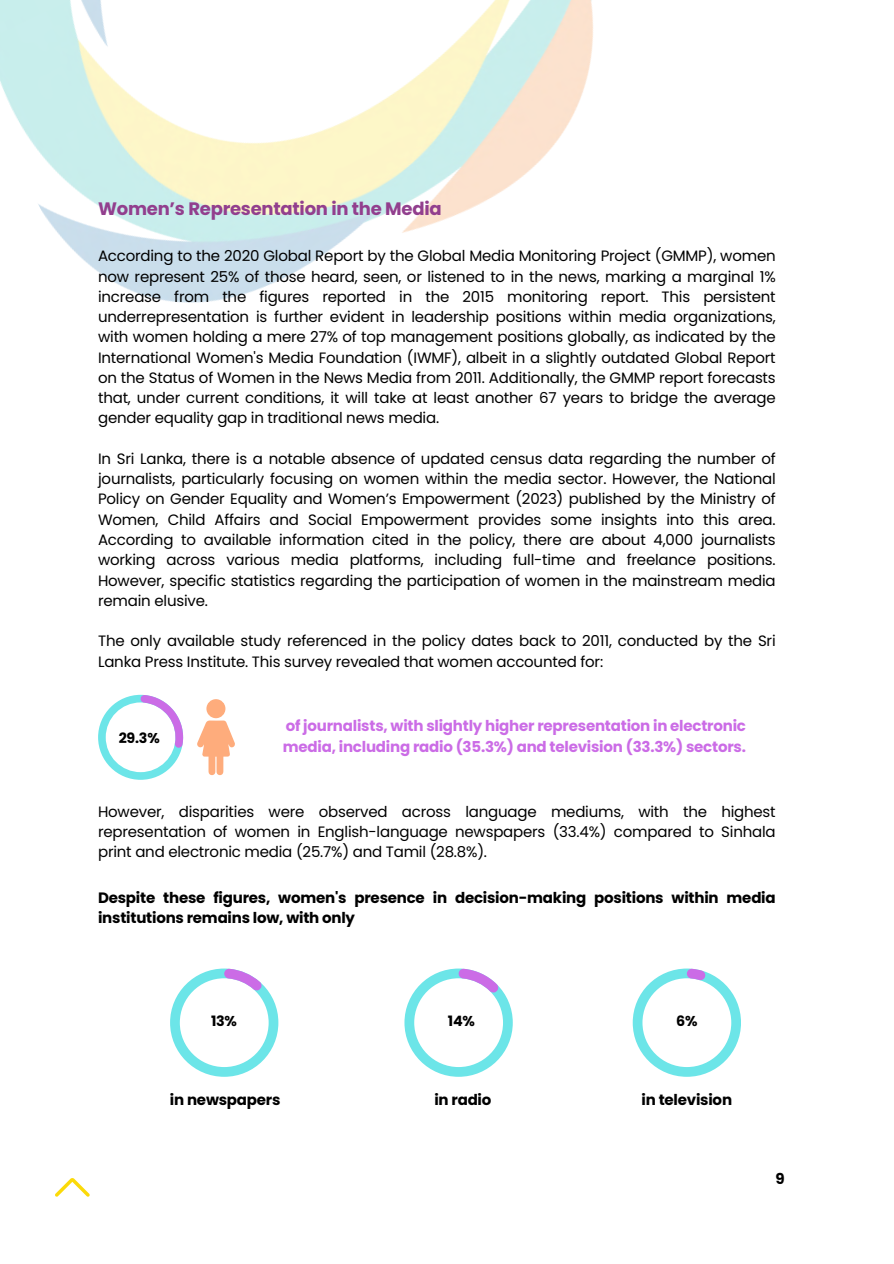
<style>
.page{position:relative;width:894px;height:1264px;background:#fff}
.page>*{position:absolute;margin:0;border:0;box-sizing:border-box;transform-origin:0 0}
.t1{font:700 18px "Poppins";letter-spacing:-.015em;color:#923f8e}
.t2{font:15px/20.2px "Poppins";letter-spacing:-.015em;color:#000;text-align:justify}
.t3{font:700 15px/20.2px "Poppins";letter-spacing:-.015em;color:#000}
.t4{font:700 15px/20.2px "Poppins";letter-spacing:-.015em;color:#cb6ce6}
.t5{font:700 14.25px "Poppins";color:#000}
</style>
<div class="page">
<svg style="left:98px;top:694px;width:85px;height:85px"></svg>
<svg style="left:197px;top:720px;width:38px;height:55px"></svg>
<div style="left:206px;top:699px;width:19px;height:19px;background:#feac7c;border-radius:50%"></div>
<svg style="left:170px;top:968px;width:108px;height:108px"></svg>
<svg style="left:404px;top:968px;width:108px;height:108px"></svg>
<svg style="left:632px;top:968px;width:108px;height:108px"></svg>
<img style="left:0;top:0;width:593px;height:303px">
<svg style="left:55px;top:1178px;width:35px;height:18px"></svg>
<h2 class="t1" style="left:98px;top:196px;width:345px">Women’s Representation in the Media</h2>
<h2 class="t2" style="left:98px;top:246px;width:679px">According to the 2020 Global Report by the Global Media Monitoring Project (GMMP), women now represent 25% of those heard, seen, or listened to in the news, marking a marginal 1% increase from the figures reported in the 2015 monitoring report. This persistent underrepresentation is further evident in leadership positions within media organizations, with women holding a mere 27% of top management positions globally, as indicated by the International Women's Media Foundation (IWMF), albeit in a slightly outdated Global Report on the Status of Women in the News Media from 2011. Additionally, the GMMP report forecasts that, under current conditions, it will take at least another 67 years to bridge the average gender equality gap in traditional news media.</h2>
<h2 class="t2" style="left:98px;top:448px;width:679px">In Sri Lanka, there is a notable absence of updated census data regarding the number of journalists, particularly focusing on women within the media sector. However, the National Policy on Gender Equality and Women’s Empowerment (2023) published by the Ministry of Women, Child Affairs and Social Empowerment provides some insights into this area.<br>According to available information cited in the policy, there are about 4,000 journalists working across various media platforms, including full-time and freelance positions.<br>However, specific statistics regarding the participation of women in the mainstream media remain elusive.</h2>
<h2 class="t2" style="left:98px;top:631px;width:679px">The only available study referenced in the policy dates back to 2011, conducted by the Sri<br>Lanka Press Institute. This survey revealed that women accounted for:</h2>
<p class="t5" style="left:119px;top:727px;width:43px">29.3%</p>
<h1 class="t4" style="left:283px;top:716px;width:464px">of journalists, with slightly higher representation in electronic media, including radio (35.3%) and television (33.3%) sectors.</h1>
<p class="t2" style="left:98px;top:801px;width:679px">However, disparities were observed across language mediums, with the highest representation of women in English-language newspapers (33.4%) compared to Sinhala print and electronic media (25.7%) and Tamil (28.8%).</p>
<p class="t3" style="left:98px;top:887px;width:679px">Despite these figures, women's presence in decision-making positions within media institutions remains low, with only</p>
<p class="t5" style="left:211px;top:1011px;width:28px">13%</p>
<h2 class="t5" style="left:448px;top:1011px;width:29px">14%</h2>
<p class="t5" style="left:676px;top:1011px;width:23px">6%</p>
<h2 class="t3" style="left:170px;top:1089px;width:112px">in newspapers</h2>
<h2 class="t3" style="left:434px;top:1089px;width:58px">in radio</h2>
<h2 class="t3" style="left:641px;top:1089px;width:92px">in television</h2>
<p class="t3" style="left:775px;top:1168px;width:11px">9</p>
</div>
